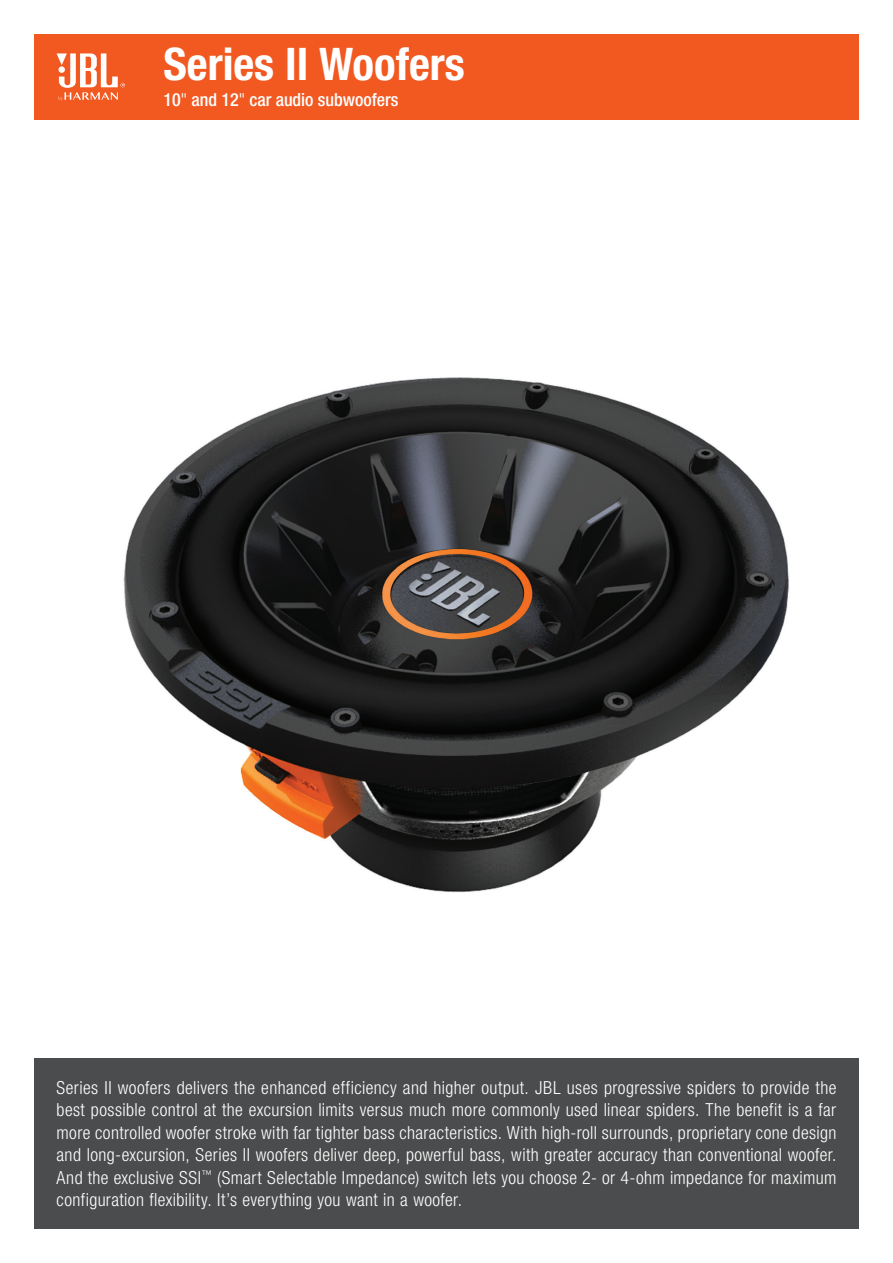
<style>
.page{position:relative;width:893px;height:1263px;background:#fff}
.page>*{position:absolute;margin:0;border:0;box-sizing:border-box;transform-origin:0 0}
.t1{font:700 condensed 45px "Helvetica Neue LT Pro";color:#fff}
.t2{font:300 condensed 18px/22.5px "Helvetica Neue LT Pro";letter-spacing:.02em;color:#fff;text-align:justify}
.t3{font:500 condensed 18px "Helvetica Neue LT Pro";color:#fff}
.s1{font-weight:300}
</style>
<div class="page">
<img style="left:123px;top:377px;width:666px;height:516px">
<div style="left:34px;top:1058px;width:825px;height:171px;background:#4b4c4d"></div>
<div style="left:34px;top:34px;width:825px;height:85px;background:#f15921"></div>
<svg style="left:57px;top:53px;width:68px;height:48px"></svg>
<h1 class="t1" style="left:163px;top:36px;width:303px">Series II Woofers</h1>
<p class="t3" style="left:163px;top:88px;width:237px">10<span class="s1">"</span> and 12<span class="s1">"</span> car audio subwoofers</p>
<p class="t2" style="left:57px;top:1076px;width:781px">Series II woofers delivers the enhanced efficiency and higher output. JBL uses progressive spiders to provide the best possible control at the excursion limits versus much more commonly used linear spiders. The benefit is a far more controlled woofer stroke with far tighter bass characteristics. With high-roll surrounds, proprietary cone design and long-excursion, Series II woofers deliver deep, powerful bass, with greater accuracy than conventional woofer.<br>And the exclusive SSI<sup>™</sup> (Smart Selectable Impedance) switch lets you choose 2- or 4-ohm impedance for maximum configuration flexibility. It’s everything you want in a woofer.</p>
</div>
